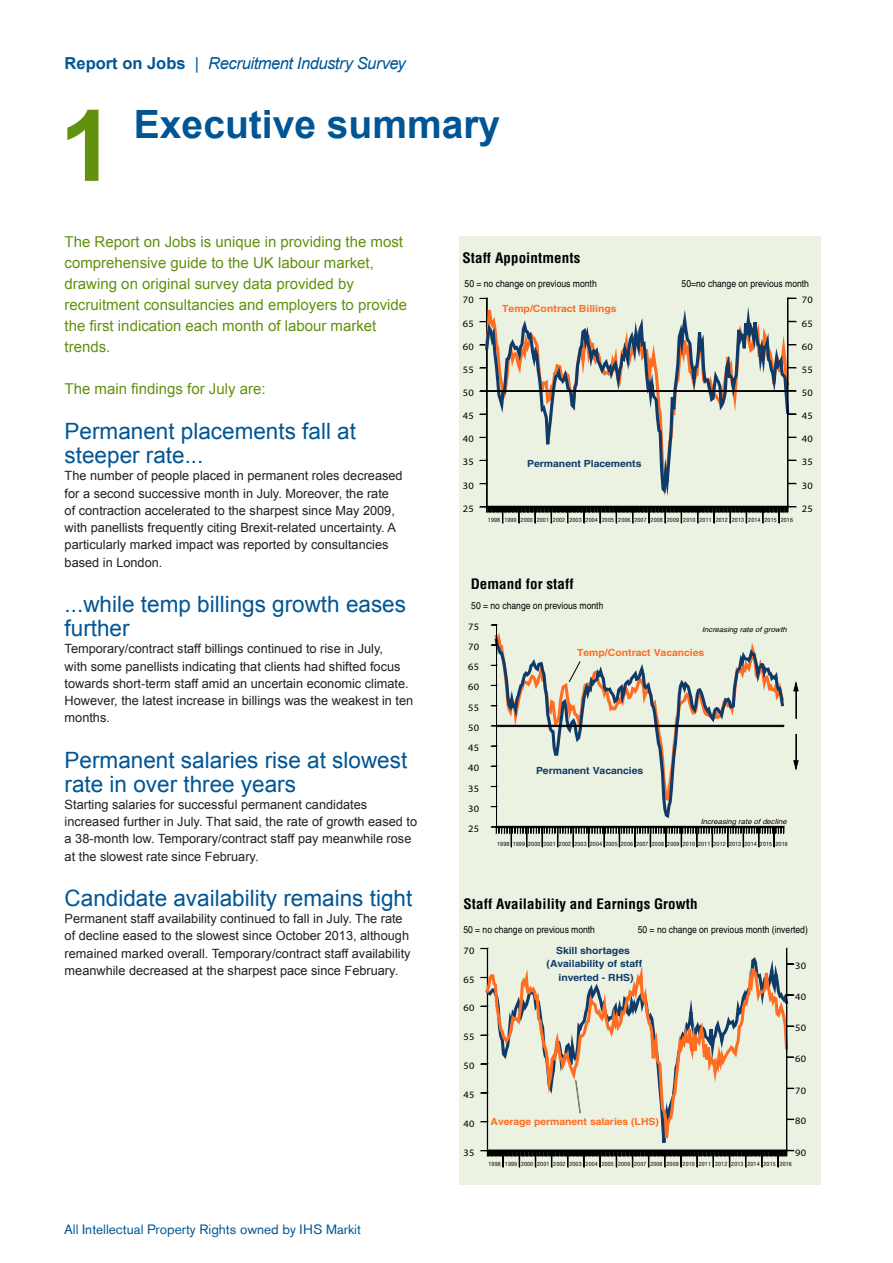
<style>
.page{position:relative;width:893px;height:1263px;background:#fff}
.page>*{position:absolute;margin:0;border:0;box-sizing:border-box;transform-origin:0 0}
.Page_number{font:700 99px "Arial";color:#61910d}
.Title_2{font:700 39px "Arial";color:#005594}
.TitleSub{font:22.5px/24px "Arial";color:#005594}
.Left_page_header{font:italic 16.5px "Arial";letter-spacing:-.025em;color:#005594}
.Headlines_top{font:15px/21px "Arial";color:#61910d}
.t1{font:700 condensed 14.1px "Helvetica";letter-spacing:.01em;color:#000;scale:1.06 1}
.t2{font:700 condensed 14.1px "Helvetica";letter-spacing:.01em;color:#000;scale:1.07 1}
.Page_footer{font:13.5px "Akzidenz Grotesk Std";color:#005594}
.Body_Text{font:12.75px/17.2px "Arial";color:#231f20}
.t3{font:condensed 9.75px "Helvetica";color:#000;scale:1.07 1}
.t4{font:9.75px "Myriad Pro";letter-spacing:.03em;color:#000;scale:1.07 1}
.t5{font:condensed 9.75px "Helvetica";color:#000;scale:1.06 1}
.t6{font:700 9.75px "Helvetica";letter-spacing:-.005em;color:#103b68;scale:1.06 1}
.t7{font:700 9.75px "Helvetica";letter-spacing:-.005em;color:#ff6d22;scale:1.07 1}
.t8{font:700 9.75px "Helvetica";letter-spacing:-.005em;color:#103b68;scale:1.07 1}
.t9{font:9.75px "Myriad Pro";letter-spacing:.03em;color:#000;scale:1.06 1}
.t10{font:700 9.75px "Helvetica";letter-spacing:-.005em;color:#ff6d22;scale:1.06 1}
.t11{font:italic 7.2px "Helvetica";letter-spacing:.005em;color:#000;scale:1.07 1}
.t12{font:condensed 5.55px "Helvetica";letter-spacing:.02em;color:#000;scale:1.07 1}
.t13{font:condensed 5.55px "Helvetica";letter-spacing:.02em;color:#000;scale:1.06 1}
.s1{font-weight:700;font-style:normal}
.s2{font-style:normal}
</style>
<div class="page">
<div style="left:459px;top:236px;width:362px;height:949px;background:#ecf2e2"></div>
<svg style="left:484px;top:297px;width:307px;height:209px"></svg>
<svg style="left:480px;top:506px;width:316px;height:17px"></svg>
<div style="left:487px;top:391px;width:301px;height:1px;border:1px solid #000"></div>
<svg style="left:484px;top:947px;width:306px;height:221px"></svg>
<div style="left:786px;top:948px;width:1px;height:203px;border:1px solid #000"></div>
<svg style="left:481px;top:1150px;width:313px;height:17px"></svg>
<svg style="left:575px;top:1080px;width:6px;height:33px"></svg>
<div style="left:496px;top:826px;width:288px;height:2px;border:1px solid #000"></div>
<svg style="left:493px;top:637px;width:292px;height:182px"></svg>
<hr style="left:496px;top:625px;width:1px;height:202px;background:#000">
<svg style="left:491px;top:827px;width:294px;height:20px"></svg>
<div style="left:496px;top:725px;width:288px;height:2px;border:1px solid #000"></div>
<svg style="left:793px;top:734px;width:6px;height:35px"></svg>
<svg style="left:569px;top:661px;width:12px;height:21px"></svg>
<svg style="left:793px;top:682px;width:6px;height:36px"></svg>
<p class="Left_page_header" style="left:65px;top:52px;width:343px"><span class="s1">Report on Jobs</span> <span class="s2">|</span> Recruitment Industry Survey</p>
<p class="Page_number" style="left:60px;top:81px;width:57px">1</p>
<p class="Title_2" style="left:134px;top:98px;width:368px">Executive summary</p>
<p class="Headlines_top" style="left:65px;top:231px;width:344px">The Report on Jobs is unique in providing the most comprehensive guide to the UK labour market, drawing on original survey data provided by recruitment consultancies and employers to provide the first indication each month of labour market trends.</p>
<p class="Headlines_top" style="left:65px;top:378px;width:202px">The main findings for July are:</p>
<p class="TitleSub" style="left:65px;top:420px;width:293px">Permanent placements fall at steeper rate...</p>
<p class="Body_Text" style="left:65px;top:467px;width:340px">The number of people placed in permanent roles decreased for a second successive month in July. Moreover, the rate of contraction accelerated to the sharpest since May 2009, with panellists frequently citing Brexit-related uncertainty. A particularly marked impact was reported by consultancies based in London.</p>
<p class="TitleSub" style="left:65px;top:592px;width:343px">...while temp billings growth eases further</p>
<p class="Body_Text" style="left:65px;top:640px;width:350px">Temporary/contract staff billings continued to rise in July,<br>with some panellists indicating that clients had shifted focus towards short-term staff amid an uncertain economic climate.<br>However, the latest increase in billings was the weakest in ten months.</p>
<p class="TitleSub" style="left:65px;top:748px;width:344px">Permanent salaries rise at slowest rate in over three years</p>
<p class="Body_Text" style="left:65px;top:796px;width:354px">Starting salaries for successful permanent candidates increased further in July. That said, the rate of growth eased to a 38-month low. Temporary/contract staff pay meanwhile rose at the slowest rate since February.</p>
<p class="TitleSub" style="left:65px;top:886px;width:349px">Candidate availability remains tight</p>
<p class="Body_Text" style="left:65px;top:910px;width:348px">Permanent staff availability continued to fall in July. The rate of decline eased to the slowest since October 2013, although remained marked overall. Temporary/contract staff availability meanwhile decreased at the sharpest pace since February.</p>
<p class="Page_footer" style="left:64px;top:1221px;width:298px">All Intellectual Property Rights owned by IHS Markit</p>
<p class="t2" style="left:462px;top:249px;width:112px">Staff Appointments</p>
<p class="t7" style="left:502px;top:303px;width:108px">Temp/Contract Billings</p>
<p class="t3" style="left:465px;top:278px;width:125px">50 = no change on previous month</p>
<p class="t3" style="left:682px;top:278px;width:121px">50=no change on previous month</p>
<p class="t4" style="left:463px;top:294px;width:12px">70</p>
<p class="t4" style="left:802px;top:294px;width:12px">70</p>
<p class="t4" style="left:463px;top:317px;width:12px">65</p>
<p class="t4" style="left:802px;top:317px;width:12px">65</p>
<p class="t4" style="left:463px;top:341px;width:12px">60</p>
<p class="t4" style="left:802px;top:341px;width:12px">60</p>
<p class="t4" style="left:463px;top:364px;width:12px">55</p>
<p class="t4" style="left:802px;top:364px;width:12px">55</p>
<p class="t4" style="left:463px;top:387px;width:12px">50</p>
<p class="t4" style="left:802px;top:387px;width:12px">50</p>
<p class="t4" style="left:463px;top:410px;width:12px">45</p>
<p class="t4" style="left:802px;top:410px;width:12px">45</p>
<p class="t4" style="left:463px;top:433px;width:12px">40</p>
<p class="t4" style="left:802px;top:433px;width:12px">40</p>
<p class="t4" style="left:463px;top:456px;width:12px">35</p>
<p class="t8" style="left:527px;top:457px;width:108px">Permanent Placements</p>
<p class="t4" style="left:802px;top:456px;width:12px">35</p>
<p class="t4" style="left:463px;top:479px;width:12px">30</p>
<p class="t4" style="left:802px;top:479px;width:12px">30</p>
<p class="t4" style="left:463px;top:503px;width:12px">25</p>
<p class="t4" style="left:802px;top:503px;width:12px">25</p>
<p class="t12" style="left:488px;top:516px;width:287px">1998 1999 2000 2001 2002 2003 2004 2005 2006 2007 2008 2009 2010 2011 2012 2013 2014 2015 2016</p>
<p class="t2" style="left:471px;top:575px;width:98px">Demand for staff</p>
<p class="t3" style="left:471px;top:600px;width:125px">50 = no change on previous month</p>
<p class="t4" style="left:468px;top:621px;width:12px">75</p>
<p class="t11" style="left:702px;top:626px;width:81px">Increasing rate of growth</p>
<p class="t4" style="left:468px;top:641px;width:12px">70</p>
<p class="t4" style="left:468px;top:661px;width:12px">65</p>
<p class="t4" style="left:468px;top:681px;width:12px">60</p>
<p class="t4" style="left:468px;top:701px;width:12px">55</p>
<p class="t4" style="left:468px;top:721px;width:12px">50</p>
<p class="t4" style="left:468px;top:742px;width:12px">45</p>
<p class="t4" style="left:468px;top:762px;width:12px">40</p>
<p class="t4" style="left:468px;top:782px;width:12px">35</p>
<p class="t4" style="left:468px;top:802px;width:12px">30</p>
<p class="t4" style="left:468px;top:823px;width:12px">25</p>
<p class="t7" style="left:577px;top:646px;width:120px">Temp/Contract Vacancies</p>
<p class="t8" style="left:536px;top:764px;width:102px">Permanent Vacancies</p>
<p class="t11" style="left:701px;top:818px;width:82px">Increasing rate of decline</p>
<p class="t12" style="left:497px;top:840px;width:273px">1998 1999 2000 2001 2002 2003 2004 2005 2006 2007 2008 2009 2010 2011 2012 2013 2014 2015 2016</p>
<p class="t1" style="left:464px;top:895px;width:222px">Staff Availability and Earnings Growth</p>
<p class="t6" style="left:556px;top:944px;width:71px">Skill shortages</p>
<p class="t5" style="left:463px;top:924px;width:126px">50 = no change on previous month</p>
<p class="t5" style="left:638px;top:924px;width:162px">50 = no change on previous month (inverted)</p>
<p class="t6" style="left:558px;top:971px;width:72px">inverted - RHS)</p>
<p class="t9" style="left:463px;top:944px;width:12px">70</p>
<p class="t6" style="left:546px;top:958px;width:92px">(Availability of staff</p>
<p class="t9" style="left:795px;top:960px;width:12px">30</p>
<p class="t9" style="left:463px;top:973px;width:12px">65</p>
<p class="t9" style="left:463px;top:1002px;width:12px">60</p>
<p class="t9" style="left:463px;top:1031px;width:12px">55</p>
<p class="t9" style="left:463px;top:1060px;width:12px">50</p>
<p class="t9" style="left:463px;top:1089px;width:12px">45</p>
<p class="t9" style="left:463px;top:1117px;width:12px">40</p>
<p class="t9" style="left:463px;top:1146px;width:12px">35</p>
<p class="t9" style="left:795px;top:991px;width:12px">40</p>
<p class="t9" style="left:795px;top:1022px;width:12px">50</p>
<p class="t9" style="left:795px;top:1053px;width:12px">60</p>
<p class="t10" style="left:490px;top:1116px;width:161px">Average permanent salaries (LHS)</p>
<p class="t9" style="left:795px;top:1084px;width:12px">70</p>
<p class="t9" style="left:795px;top:1115px;width:12px">80</p>
<p class="t9" style="left:795px;top:1146px;width:12px">90</p>
<p class="t13" style="left:488px;top:1160px;width:288px">1998 1999 2000 2001 2002 2003 2004 2005 2006 2007 2008 2009 2010 2011 2012 2013 2014 2015 2016</p>
</div>
